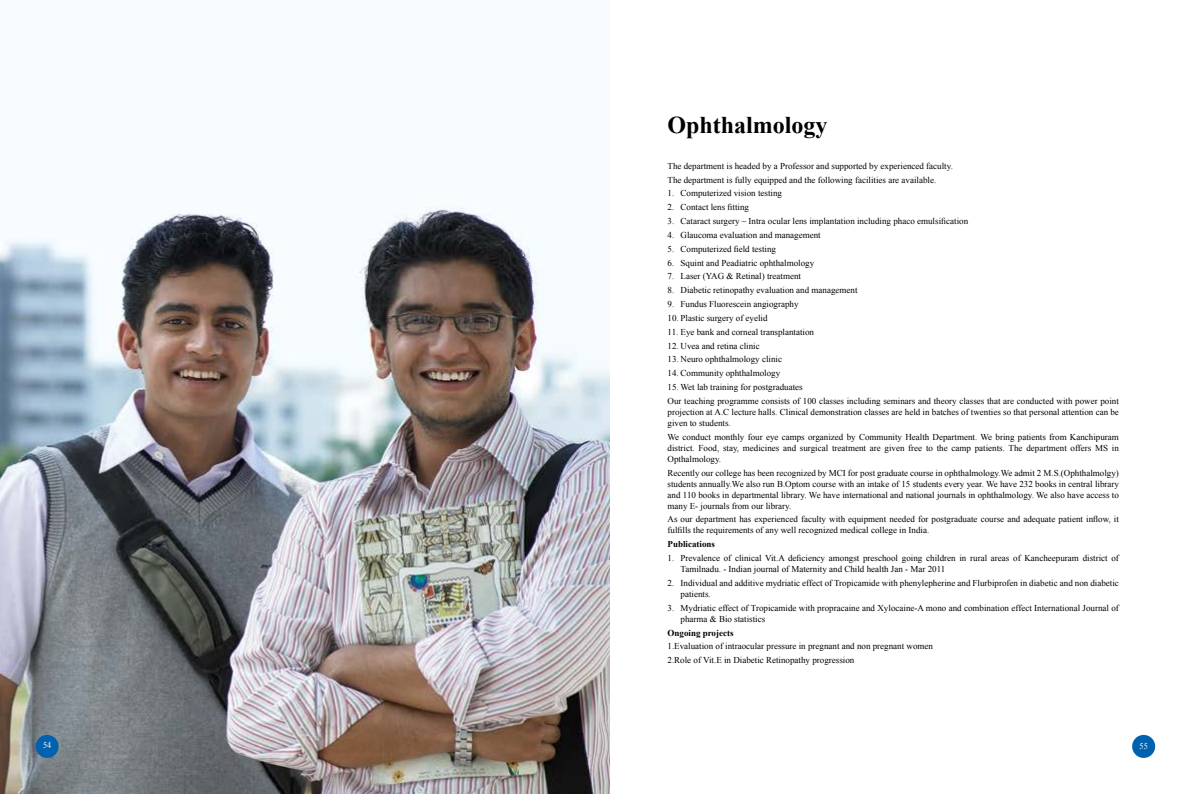
<style>
.page{position:relative;width:1191px;height:794px;background:#fff}
.page>*{position:absolute;margin:0;border:0;box-sizing:border-box;transform-origin:0 0}
.t1{font:700 24px "Times New Roman";color:#000}
.t2{font:9px/11px "Times New Roman";color:#000}
.t3{font:700 9px "Times New Roman";color:#000}
.t4{font:9px "Times New Roman";color:#fff;scale:.9 1}
</style>
<div class="page">
<img style="left:0;top:205px;width:609px;height:589px">
<div style="left:1132px;top:735px;width:23px;height:23px;background:#0061af;border-radius:50%"></div>
<div style="left:36px;top:735px;width:23px;height:23px;background:#0061af;border-radius:50%"></div>
<h1 class="t1" style="left:667px;top:108px;width:162px">Ophthalmology</h1>
<p class="t2" style="left:667px;top:158px;width:287px;line-height:13.8px">The department is headed by a Professor and supported by experienced faculty.<br>The department is fully equipped and the following facilities are available.</p>
<p class="t2" style="left:667px;top:187px;width:116px">1. Computerized vision testing</p>
<p class="t2" style="left:667px;top:201px;width:83px">2. Contact lens fitting</p>
<p class="t2" style="left:667px;top:215px;width:302px">3. Cataract surgery – Intra ocular lens implantation including phaco emulsification</p>
<p class="t2" style="left:667px;top:229px;width:155px">4. Glaucoma evaluation and management</p>
<p class="t2" style="left:667px;top:243px;width:110px">5. Computerized field testing</p>
<p class="t2" style="left:667px;top:257px;width:148px">6. Squint and Peadiatric ophthalmology</p>
<p class="t2" style="left:667px;top:270px;width:135px">7. Laser (YAG &amp; Retinal) treatment</p>
<p class="t2" style="left:667px;top:284px;width:191px">8. Diabetic retinopathy evaluation and management</p>
<p class="t2" style="left:667px;top:298px;width:132px">9. Fundus Fluorescein angiography</p>
<p class="t2" style="left:667px;top:312px;width:102px">10. Plastic surgery of eyelid</p>
<p class="t2" style="left:667px;top:326px;width:148px">11. Eye bank and corneal transplantation</p>
<p class="t2" style="left:667px;top:340px;width:94px">12. Uvea and retina clinic</p>
<p class="t2" style="left:667px;top:353px;width:116px">13. Neuro ophthalmology clinic</p>
<p class="t2" style="left:667px;top:367px;width:114px">14. Community ophthalmology</p>
<p class="t2" style="left:667px;top:380px;width:453px;line-height:13.8px">15. Wet lab training for postgraduates<br>Our teaching programme consists of 100 classes including seminars and theory classes that are conducted with power point</p>
<p class="t2" style="left:667px;top:406px;width:453px">projection at A.C lecture halls. Clinical demonstration classes are held in batches of twenties so that personal attention can be given to students.</p>
<p class="t2" style="left:667px;top:431px;width:453px;text-align:justify">We conduct monthly four eye camps organized by Community Health Department. We bring patients from Kanchipuram district. Food, stay, medicines and surgical treatment are given free to the camp patients. The department offers MS in Opthalmology.</p>
<p class="t2" style="left:667px;top:467px;width:453px;text-align:justify">Recently our college has been recognized by MCI for post graduate course in ophthalmology.We admit 2 M.S.(Ophthalmolgy) students annually.We also run B.Optom course with an intake of 15 students every year. We have 232 books in central library and 110 books in departmental library. We have international and national journals in ophthalmology. We also have access to many E- journals from our library.</p>
<p class="t2" style="left:667px;top:513px;width:453px">As our department has experienced faculty with equipment needed for postgraduate course and adequate patient inflow, it fulfills the requirements of any well recognized medical college in India.</p>
<p class="t3" style="left:667px;top:538px;width:49px">Publications</p>
<p class="t2" style="left:680px;top:552px;width:440px;text-indent:-13px">1. Prevalence of clinical Vit.A deficiency amongst preschool going children in rural areas of Kancheepuram district of<br>Tamilnadu. - Indian journal of Maternity and Child health Jan - Mar 2011</p>
<p class="t2" style="left:680px;top:577px;width:440px;text-indent:-13px">2. Individual and additive mydriatic effect of Tropicamide with phenylepherine and Flurbiprofen in diabetic and non diabetic patients.</p>
<p class="t2" style="left:680px;top:602px;width:440px;text-indent:-13px">3. Mydriatic effect of Tropicamide with propracaine and Xylocaine-A mono and combination effect International Journal of pharma &amp; Bio statistics</p>
<p class="t3" style="left:667px;top:626px;width:68px">Ongoing projects</p>
<p class="t2" style="left:667px;top:639px;width:267px;line-height:13.8px">1.Evaluation of intraocular pressure in pregnant and non pregnant women<br>2.Role of Vit.E in Diabetic Retinopathy progression</p>
<p class="t4" style="left:43px;top:738px;width:11px">54</p>
<p class="t4" style="left:1139px;top:739px;width:11px">55</p>
</div>
